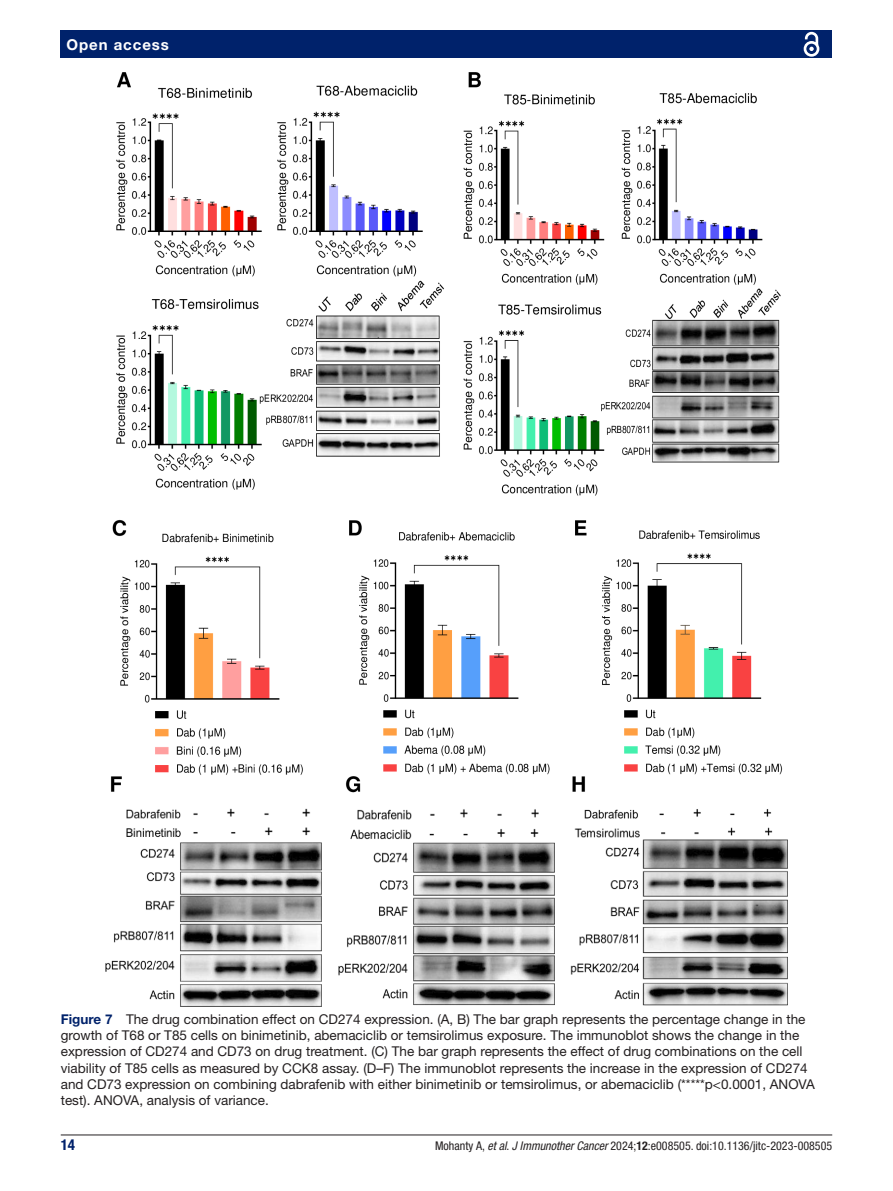
<style>
.page{position:relative;width:893px;height:1191px;background:#fff}
.page>*{position:absolute;margin:0;border:0;box-sizing:border-box;transform-origin:0 0}
.t1{font:700 15px "Helvetica Neue LT Std";letter-spacing:.065em;color:#fff}
.t2{font:700 condensed 15px "Helvetica Neue LT Std";color:#00226b}
.t3{font:13.5px/16.2px "Helvetica Neue LT Std";color:#231f20}
.t4{font:condensed 12px "Helvetica Neue LT Std";color:#231f20}
.s1{font-weight:700;color:#00226b}
.s2{font-style:italic}
.s3{font-weight:700}
</style>
<div class="page">
<hr style="left:61px;top:1134px;width:771px;height:1px;background:#231f20">
<div style="left:61px;top:31px;width:771px;height:27px;background:#00226b"></div>
<svg style="left:803px;top:31px;width:17px;height:26px"></svg>
<img style="left:105px;top:73px;width:683px;height:933px">
<p class="t1" style="left:66px;top:35px;width:104px">Open access</p>
<p class="t3" style="left:61px;top:1011px;width:756px"><span class="s1">Figure 7</span> The drug combination effect on CD274 expression. (A, B) The bar graph represents the percentage change in the growth of T68 or T85 cells on binimetinib, abemaciclib or temsirolimus exposure. The immunoblot shows the change in the expression of CD274 and CD73 on drug treatment. (C) The bar graph represents the effect of drug combinations on the cell viability of T85 cells as measured by CCK8 assay. (D–F) The immunoblot represents the increase in the expression of CD274 and CD73 expression on combining dabrafenib with either binimetinib or temsirolimus, or abemaciclib (*****p&lt;0.0001, ANOVA test). ANOVA, analysis of variance.</p>
<p class="t2" style="left:61px;top:1135px;width:16px">14</p>
<p class="t4" style="left:435px;top:1138px;width:399px">Mohanty A, <span class="s2">et al</span>. <span class="s2">J Immunother Cancer</span> 2024;<span class="s3">12</span>:e008505. doi:10.1136/jitc-2023-008505</p>
</div>
